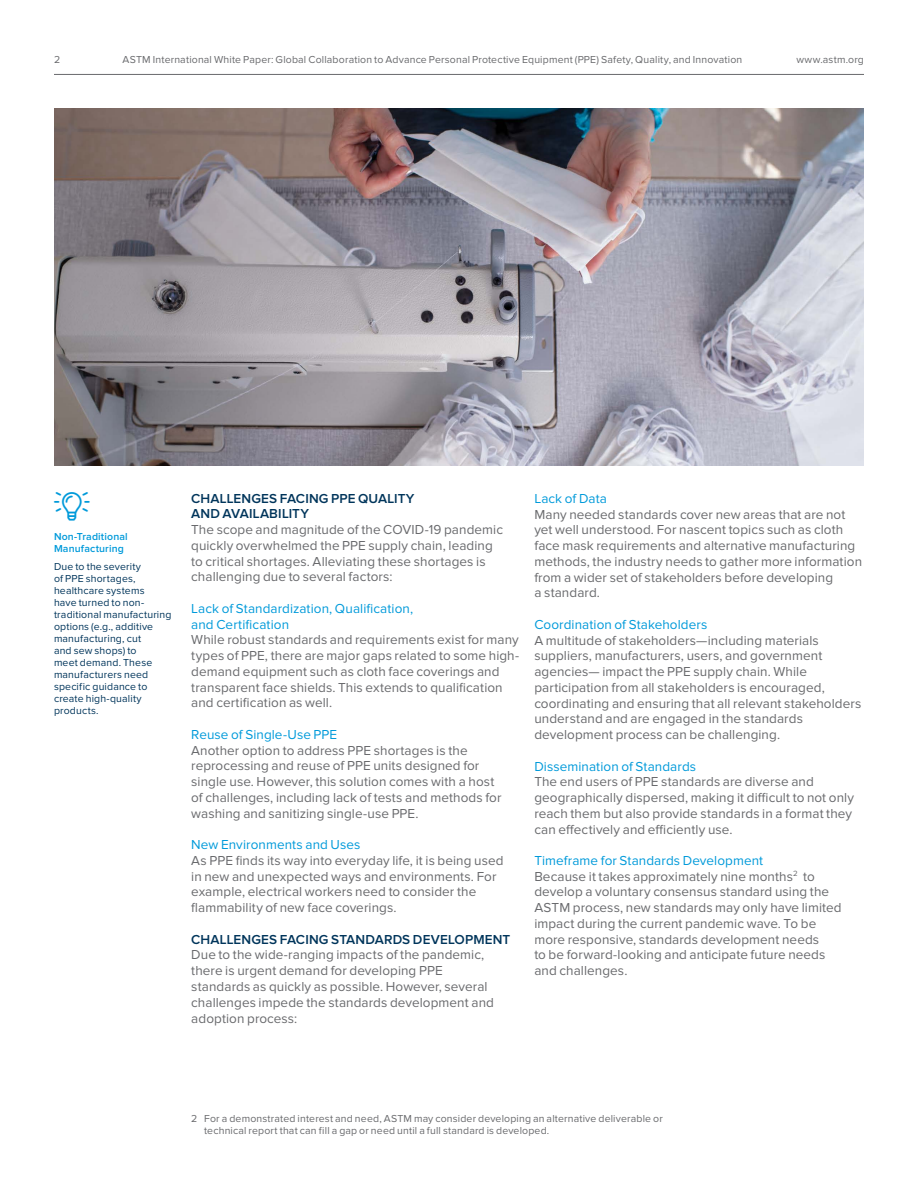
<style>
.page{position:relative;width:918px;height:1188px;background:#fff}
.page>*{position:absolute;margin:0;border:0;box-sizing:border-box;transform-origin:0 0}
.t1{font:300 28.5px "Font Awesome 5 Pro";color:#009ada}
.t2{font:13.5px/15.8px "Proxima Nova";letter-spacing:.005em;color:#696a6d}
.t3{font:13.5px/15.8px "Proxima Nova";letter-spacing:.005em;color:#009ada}
.t4{font:600 13.5px/15.8px "Proxima Nova";letter-spacing:.01em;color:#00355b}
.t5{font:10.5px/12px "Proxima Nova";letter-spacing:.015em;color:#696a6d}
.t6{font:10.5px/12px "Proxima Nova";letter-spacing:.015em;color:#00355b}
.t7{font:600 10.5px/12px "Proxima Nova";letter-spacing:.015em;color:#009ada}
.s1{color:#009ada}
</style>
<div class="page">
<hr style="left:54px;top:74px;width:810px;height:1px;background:#696a6d">
<img style="left:54px;top:108px;width:810px;height:357px">
<p class="t5" style="left:54px;top:54px;width:8px">2</p>
<p class="t5" style="left:123px;top:54px;width:621px">ASTM International White Paper: Global Collaboration to Advance Personal Protective Equipment (PPE) Safety, Quality, and Innovation</p>
<p class="t5" style="left:796px;top:54px;width:69px">www.astm.org</p>
<h1 class="t1" style="left:54px;top:492px;width:37px">●▼◆●□■</h1>
<p class="t7" style="left:54px;top:531px;width:75px">Non-Traditional<br>Manufacturing</p>
<p class="t6" style="left:54px;top:561px;width:119px">Due to the severity<br>of PPE shortages, healthcare systems<br>have turned to non&shy;traditional manufacturing options (e.g., additive manufacturing, cut<br>and sew shops) to<br>meet demand. These manufacturers need specific guidance to create high-quality products.</p>
<p class="t4" style="left:191px;top:491px;width:225px">CHALLENGES FACING PPE QUALITY<br>AND AVAILABILITY</p>
<p class="t2" style="left:191px;top:522px;width:313px">The scope and magnitude of the COVID-19 pandemic quickly overwhelmed the PPE supply chain, leading to critical shortages. Alleviating these shortages is challenging due to several factors:</p>
<p class="t3" style="left:191px;top:601px;width:223px">Lack of Standardization, Qualification, and Certification</p>
<p class="t2" style="left:191px;top:632px;width:329px">While robust standards and requirements exist for many types of PPE, there are major gaps related to some high&shy;demand equipment such as cloth face coverings and transparent face shields. This extends to qualification and certification as well.</p>
<p class="t3" style="left:191px;top:727px;width:148px">Reuse of Single-Use PPE</p>
<p class="t2" style="left:191px;top:743px;width:312px">Another option to address PPE shortages is the reprocessing and reuse of PPE units designed for single use. However, this solution comes with a host of challenges, including lack of tests and methods for washing and sanitizing single-use PPE.</p>
<p class="t3" style="left:191px;top:837px;width:171px">New Environments and Uses</p>
<p class="t2" style="left:191px;top:853px;width:314px">As PPE finds its way into everyday life, it is being used in new and unexpected ways and environments. For example, electrical workers need to consider the flammability of new face coverings.</p>
<p class="t4" style="left:191px;top:932px;width:321px">CHALLENGES FACING STANDARDS DEVELOPMENT</p>
<p class="t2" style="left:191px;top:947px;width:304px">Due to the wide-ranging impacts of the pandemic, there is urgent demand for developing PPE standards as quickly as possible. However, several challenges impede the standards development and adoption process:</p>
<p class="t3" style="left:534px;top:491px;width:74px">Lack of Data</p>
<p class="t2" style="left:534px;top:506px;width:329px">Many needed standards cover new areas that are not yet well understood. For nascent topics such as cloth face mask requirements and alternative manufacturing methods, the industry needs to gather more information from a wider set of stakeholders before developing<br>a standard.</p>
<p class="t3" style="left:534px;top:617px;width:175px">Coordination of Stakeholders</p>
<p class="t2" style="left:534px;top:632px;width:329px">A multitude of stakeholders—including materials suppliers, manufacturers, users, and government agencies— impact the PPE supply chain. While participation from all stakeholders is encouraged, coordinating and ensuring that all relevant stakeholders understand and are engaged in the standards development process can be challenging.</p>
<p class="t3" style="left:534px;top:758px;width:163px">Dissemination of Standards</p>
<p class="t2" style="left:534px;top:774px;width:321px">The end users of PPE standards are diverse and geographically dispersed, making it difficult to not only reach them but also provide standards in a format they can effectively and efficiently use.</p>
<p class="t2" style="left:534px;top:853px;width:309px"><span class="s1">Timeframe for Standards Development<br></span>Because it takes approximately nine months<sup>2</sup> to develop a voluntary consensus standard using the ASTM process, new standards may only have limited impact during the current pandemic wave. To be more responsive, standards development needs<br>to be forward-looking and anticipate future needs and challenges.</p>
<p class="t5" style="left:204px;top:1113px;width:460px;text-indent:-13px">2 For a demonstrated interest and need, ASTM may consider developing an alternative deliverable or technical report that can fill a gap or need until a full standard is developed.</p>
</div>
